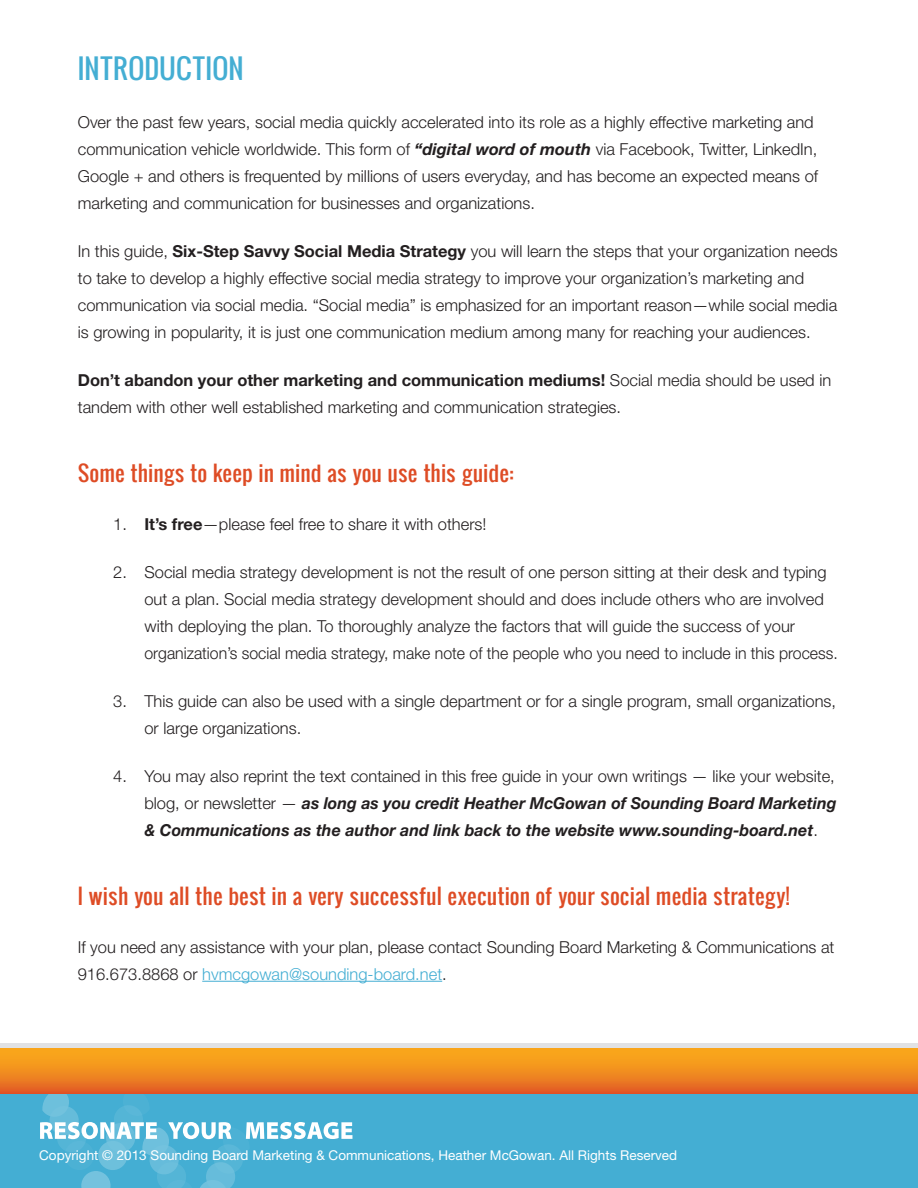
<style>
.page{position:relative;width:918px;height:1188px;background:#fff}
.page>*{position:absolute;margin:0;border:0;box-sizing:border-box;transform-origin:0 0}
.t1{font:27px "Oswald";color:#44aed3}
.t2{font:21px "Oswald";color:#de4c25}
.t3{font:300 16.5px/27px "Helvetica Neue LT Std";color:#231f20}
.t4{font:italic 700 16.5px/27px "Helvetica Neue LT Std";color:#231f20;text-align:justify}
.t5{font:13.5px "Helvetica Neue LT Std";color:#fff}
.s1{font-weight:700;font-style:italic}
.s2{font-weight:700}
.s3{font-weight:300;font-style:normal}
.s4{color:#44aed3}
</style>
<div class="page">
<div style="left:0;top:1091px;width:918px;height:97px;background:#44aed3"></div>
<hr style="left:0;top:1044px;width:918px;height:4px;background:#e1e2e4">
<div style="left:0;top:1048px;width:918px;height:46px;background:linear-gradient(to bottom,#fdb41a,#e36026)"></div>
<svg style="left:40px;top:1088px;width:312px;height:100px"></svg>
<hr style="left:202px;top:981px;width:240px;height:1px;background:#44aed3">
<h1 class="t1" style="left:78px;top:47px;width:167px">INTRODUCTION</h1>
<p class="t3" style="left:78px;top:108px;width:742px">Over the past few years, social media quickly accelerated into its role as a highly effective marketing and communication vehicle worldwide. This form of <span class="s1">“digital word of mouth</span> via Facebook, Twitter, LinkedIn, Google + and others is frequented by millions of users everyday, and has become an expected means of marketing and communication for businesses and organizations.</p>
<p class="t3" style="left:78px;top:237px;width:762px">In this guide, <span class="s2">Six-Step Savvy Social Media Strategy</span> you will learn the steps that your organization needs to take to develop a highly effective social media strategy to improve your organization’s marketing and communication via social media. “Social media” is emphasized for an important reason—while social media is growing in popularity, it is just one communication medium among many for reaching your audiences.</p>
<p class="t3" style="left:78px;top:366px;width:755px"><span class="s2">Don’t abandon your other marketing and communication mediums!</span> Social media should be used in tandem with other well established marketing and communication strategies.</p>
<p class="t2" style="left:78px;top:457px;width:437px">Some things to keep in mind as you use this guide:</p>
<p class="t3" style="left:113px;top:510px;width:375px">1. <span class="s2">It’s free</span>—please feel free to share it with others!</p>
<p class="t3" style="left:144px;top:558px;width:695px;text-indent:-31px">2. Social media strategy development is not the result of one person sitting at their desk and typing out a plan. Social media strategy development should and does include others who are involved with deploying the plan. To thoroughly analyze the factors that will guide the success of your organization’s social media strategy, make note of the people who you need to include in this process.</p>
<p class="t3" style="left:144px;top:687px;width:693px;text-indent:-31px">3. This guide can also be used with a single department or for a single program, small organizations, or large organizations.</p>
<p class="t4" style="left:144px;top:762px;width:694px;text-indent:-31px"><span class="s3">4. You may also reprint the text contained in this free guide in your own writings — like your website, blog, or newsletter —</span> as long as you credit Heather McGowan of Sounding Board Marketing &amp; Communications as the author and link back to the website www.sounding-board.net<span class="s3">.</span></p>
<p class="t2" style="left:78px;top:880px;width:713px">I wish you all the best in a very successful execution of your social media strategy!</p>
<p class="t3" style="left:78px;top:933px;width:758px">If you need any assistance with your plan, please contact Sounding Board Marketing &amp; Communications at<br>916.673.8868 or <span class="s4">hvmcgowan@sounding-board.net</span>.</p>
<p class="t5" style="left:39px;top:1147px;width:639px">Copyright © 2013 Sounding Board Marketing &amp; Communications, Heather McGowan. All Rights Reserved</p>
</div>
